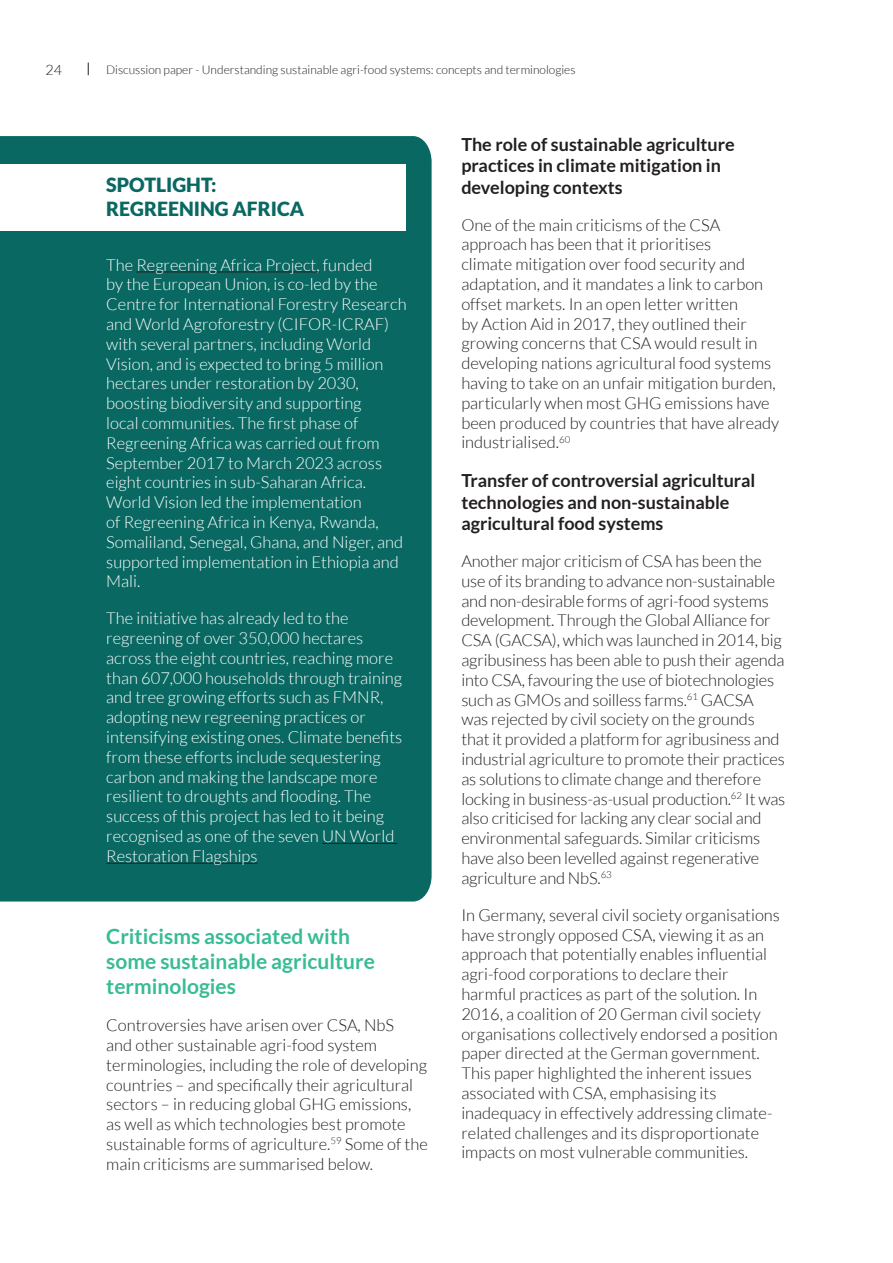
<style>
.page{position:relative;width:893px;height:1263px;background:#fff}
.page>*{position:absolute;margin:0;border:0;box-sizing:border-box;transform-origin:0 0}
.t1{font:700 21px/25.2px "Lato";color:#37bc94}
.t2{font:900 19.5px/23.4px "Lato";color:#096862}
.t3{font:700 18px/21.6px "Lato";color:#231f20}
.t4{font:300 16.5px/19.8px "Lato";color:#231f20}
.t5{font:300 16.5px/19.8px "Lato";color:#fff}
.t6{font:300 14.25px "Lato";color:#231f20}
.t7{font:300 12px "Lato";color:#231f20}
</style>
<div class="page">
<div style="left:0;top:136px;width:432px;height:765px;background:#096862"></div>
<hr style="left:136px;top:272px;width:184px;height:1px;background:#231f20">
<hr style="left:322px;top:843px;width:76px;height:1px;background:#231f20">
<hr style="left:106px;top:863px;width:152px;height:1px;background:#231f20">
<div style="left:0;top:164px;width:405px;height:67px;background:#fff"></div>
<svg style="left:88px;top:63px;width:1px;height:12px"></svg>
<p class="t6" style="left:46px;top:62px;width:18px">24</p>
<p class="t7" style="left:106px;top:63px;width:471px">Discussion paper - Understanding sustainable agri-food systems: concepts and terminologies</p>
<p class="t2" style="left:106px;top:173px;width:199px">SPOTLIGHT:<br>REGREENING AFRICA</p>
<p class="t5" style="left:106px;top:255px;width:302px">The Regreening Africa Project, funded<br>by the European Union, is co-led by the Centre for International Forestry Research and World Agroforestry (CIFOR-ICRAF) with several partners, including World Vision, and is expected to bring 5 million hectares under restoration by 2030, boosting biodiversity and supporting<br>local communities. The first phase of Regreening Africa was carried out from September 2017 to March 2023 across eight countries in sub-Saharan Africa.<br>World Vision led the implementation<br>of Regreening Africa in Kenya, Rwanda, Somaliland, Senegal, Ghana, and Niger, and supported implementation in Ethiopia and Mali.</p>
<p class="t5" style="left:106px;top:608px;width:297px">The initiative has already led to the regreening of over 350,000 hectares across the eight countries, reaching more than 607,000 households through training and tree growing efforts such as FMNR, adopting new regreening practices or intensifying existing ones. Climate benefits from these efforts include sequestering carbon and making the landscape more resilient to droughts and flooding. The success of this project has led to it being recognised as one of the seven UN World Restoration Flagships</p>
<p class="t1" style="left:106px;top:923px;width:270px">Criticisms associated with some sustainable agriculture terminologies</p>
<p class="t4" style="left:106px;top:1015px;width:323px">Controversies have arisen over CSA, NbS<br>and other sustainable agri-food system terminologies, including the role of developing countries – and specifically their agricultural sectors – in reducing global GHG emissions, as well as which technologies best promote sustainable forms of agriculture.<sup>59</sup> Some of the main criticisms are summarised below.</p>
<p class="t3" style="left:461px;top:133px;width:275px">The role of sustainable agriculture practices in climate mitigation in developing contexts</p>
<p class="t4" style="left:461px;top:215px;width:319px">One of the main criticisms of the CSA approach has been that it prioritises<br>climate mitigation over food security and adaptation, and it mandates a link to carbon offset markets. In an open letter written<br>by Action Aid in 2017, they outlined their growing concerns that CSA would result in developing nations agricultural food systems having to take on an unfair mitigation burden, particularly when most GHG emissions have been produced by countries that have already industrialised.<sup>60</sup></p>
<p class="t3" style="left:461px;top:469px;width:296px">Transfer of controversial agricultural technologies and non-sustainable agricultural food systems</p>
<p class="t4" style="left:461px;top:551px;width:326px">Another major criticism of CSA has been the use of its branding to advance non-sustainable and non-desirable forms of agri-food systems development. Through the Global Alliance for CSA (GACSA), which was launched in 2014, big agribusiness has been able to push their agenda into CSA, favouring the use of biotechnologies such as GMOs and soilless farms.<sup>61</sup> GACSA<br>was rejected by civil society on the grounds that it provided a platform for agribusiness and industrial agriculture to promote their practices as solutions to climate change and therefore locking in business-as-usual production.<sup>62</sup> It was also criticised for lacking any clear social and environmental safeguards. Similar criticisms have also been levelled against regenerative agriculture and NbS.<sup>63</sup></p>
<p class="t4" style="left:461px;top:905px;width:320px">In Germany, several civil society organisations have strongly opposed CSA, viewing it as an approach that potentially enables influential agri-food corporations to declare their harmful practices as part of the solution. In 2016, a coalition of 20 German civil society organisations collectively endorsed a position paper directed at the German government.<br>This paper highlighted the inherent issues associated with CSA, emphasising its inadequacy in effectively addressing climate&shy;related challenges and its disproportionate impacts on most vulnerable communities.</p>
</div>
